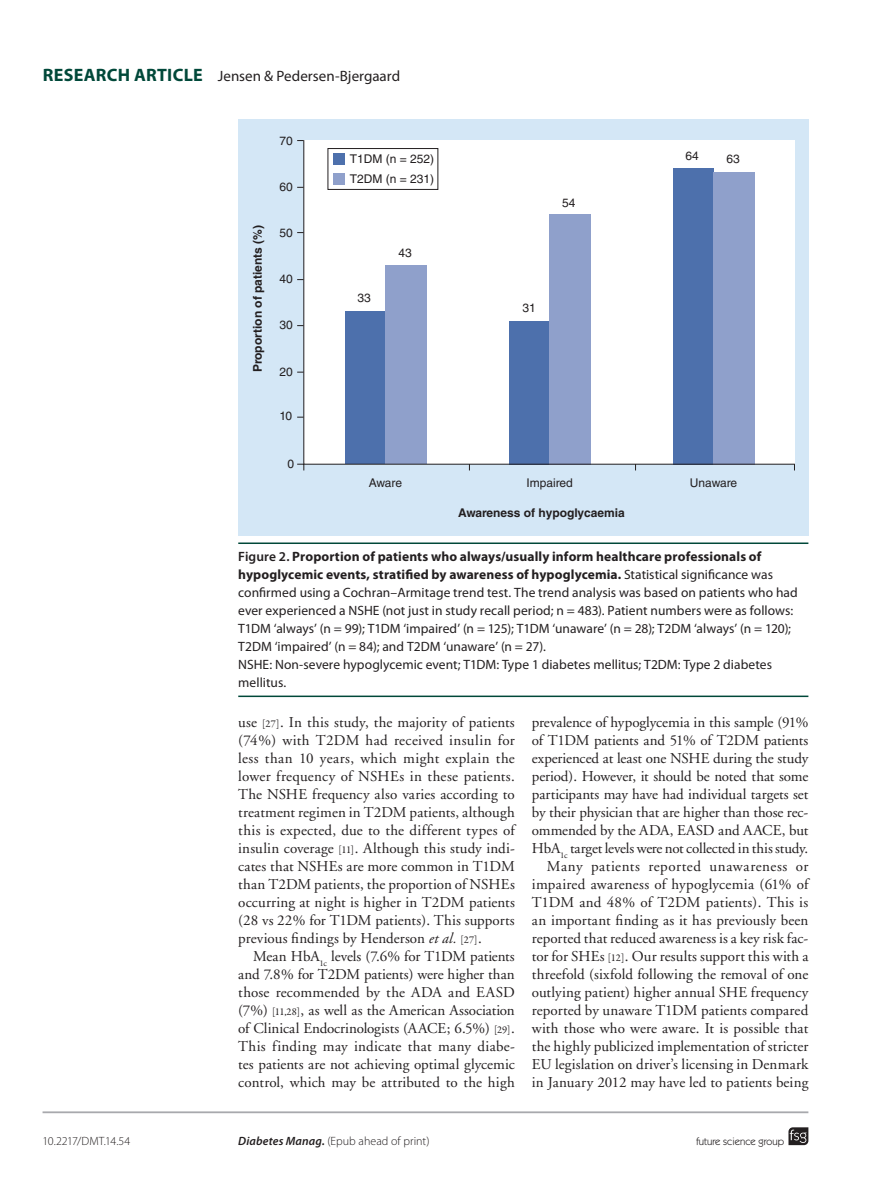
<style>
.page{position:relative;width:885px;height:1191px;background:#fff}
.page>*{position:absolute;margin:0;border:0;box-sizing:border-box;transform-origin:0 0}
.t1{font:15px/18px "Adobe Garamond";color:#231f20;text-align:justify}
.t2{font:15px "Myriad Pro";color:#231f20}
.t3{font:13.5px/18px "Myriad Pro";letter-spacing:.005em;color:#231f20}
.t4{font:12px/20.7px "Helvetica LT Std";color:#231f20}
.t5{font:700 12px "Helvetica LT Std";color:#231f20}
.t6{font:300 12px "Myriad Pro";letter-spacing:.005em;color:#231f20}
.t7{font:300 12px "Myriad Pro";letter-spacing:-.02em;color:#231f20}
.t8{font:10.5px "Itc Kabel";color:#231f20}
.s1{font-weight:700;font-size:18px;color:#004839}
.s2{font-weight:600}
.s3{font-weight:700}
.s4{font-family:"Garamond Premr Pro";font-size:10.5px}
.s5{font-style:italic}
.s6{font-weight:600;font-style:italic}
</style>
<div class="page">
<svg style="left:788px;top:1127px;width:20px;height:18px"></svg>
<hr style="left:43px;top:1111px;width:765px;height:2px;background:#a8a9ad">
<hr style="left:238px;top:542px;width:570px;height:2px;background:#004839">
<hr style="left:238px;top:695px;width:570px;height:2px;background:#004839">
<div style="left:238px;top:119px;width:570px;height:417px;background:#d4e7f6"></div>
<svg style="left:303px;top:140px;width:492px;height:325px;background:#cdd6e7"></svg>
<svg style="left:297px;top:464px;width:7px;height:6px"></svg>
<div style="left:333px;top:153px;width:12px;height:12px;background:#4d70ac"></div>
<div style="left:333px;top:173px;width:12px;height:12px;background:#8fa0cb"></div>
<div style="left:327px;top:148px;width:111px;height:42px;border:1px solid #231f20"></div>
<p class="t2" style="left:43px;top:67px;width:359px"><span class="s1">Research Article</span> Jensen &amp; Pedersen-Bjergaard</p>
<p class="t5" style="left:250px;top:372px;width:149px;rotate:-90deg">Proportion of patients (%)</p>
<p class="t4" style="left:279px;top:130px;width:15px">70</p>
<p class="t4" style="left:279px;top:177px;width:15px">60</p>
<p class="t4" style="left:279px;top:222px;width:15px">50</p>
<p class="t4" style="left:279px;top:268px;width:15px">40</p>
<p class="t4" style="left:279px;top:314px;width:15px">30</p>
<p class="t4" style="left:279px;top:361px;width:15px">20</p>
<p class="t4" style="left:279px;top:406px;width:14px">10</p>
<p class="t4" style="left:287px;top:454px;width:8px">0</p>
<p class="t4" style="left:350px;top:148px;width:86px">T1DM (n = 252)<br>T2DM (n = 231)</p>
<p class="t4" style="left:357px;top:287px;width:15px">33</p>
<p class="t4" style="left:398px;top:242px;width:15px">43</p>
<p class="t4" style="left:562px;top:193px;width:15px">54</p>
<p class="t4" style="left:522px;top:297px;width:15px">31</p>
<p class="t4" style="left:369px;top:472px;width:35px">Aware</p>
<p class="t4" style="left:526px;top:472px;width:48px">Impaired</p>
<p class="t5" style="left:458px;top:506px;width:168px">Awareness of hypoglycaemia</p>
<p class="t4" style="left:685px;top:145px;width:15px">64</p>
<p class="t4" style="left:726px;top:149px;width:15px">63</p>
<p class="t4" style="left:689px;top:472px;width:49px">Unaware</p>
<p class="t3" style="left:238px;top:547px;width:561px"><span class="s2">Figure 2.</span> <span class="s3">Proportion of patients who always/usually inform healthcare professionals of hypoglycemic events, stratified by awareness of hypoglycemia.</span> Statistical significance was confirmed using a Cochran–Armitage trend test. The trend analysis was based on patients who had ever experienced a NSHE (not just in study recall period; n = 483). Patient numbers were as follows:<br>T1DM ‘always’ (n = 99); T1DM ‘impaired’ (n = 125); T1DM ‘unaware’ (n = 28); T2DM ‘always’ (n = 120); T2DM ‘impaired’ (n = 84); and T2DM ‘unaware’ (n = 27).<br>NSHE: Non-severe hypoglycemic event; T1DM: Type 1 diabetes mellitus; T2DM: Type 2 diabetes mellitus.</p>
<p class="t1" style="left:238px;top:713px;width:278px">use <span class="s4">[27]</span>. In this study, the majority of patients (74%) with T2DM had received insulin for less than 10 years, which might explain the lower frequency of NSHEs in these patients.<br>The NSHE frequency also varies according to treatment regimen in T2DM patients, although this is expected, due to the different types of insulin coverage <span class="s4">[11]</span>. Although this study indi&shy;cates that NSHEs are more common in T1DM than T2DM patients, the proportion of NSHEs occurring at night is higher in T2DM patients (28 vs 22% for T1DM patients). This supports previous findings by Henderson <span class="s5">et al.</span> <span class="s4">[27]</span>.</p>
<p class="t1" style="left:238px;top:947px;width:278px;text-indent:15px">Mean HbA<sub>1c</sub> levels (7.6% for T1DM patients and 7.8% for T2DM patients) were higher than those recommended by the ADA and EASD (7%) <span class="s4">[11,28]</span>, as well as the American Association of Clinical Endocrinologists (AACE; 6.5%) <span class="s4">[29]</span>.<br>This finding may indicate that many diabe&shy;tes patients are not achieving optimal glycemic control, which may be attributed to the high</p>
<p class="t1" style="left:531px;top:713px;width:278px;text-align:right">prevalence of hypoglycemia in this sample (91% of T1DM patients and 51% of T2DM patients experienced at least one NSHE during the study period). However, it should be noted that some participants may have had individual targets set by their physician that are higher than those rec&shy;ommended by the ADA, EASD and AACE, but HbA<sub>1c</sub> target levels were not collected in this study.<br>Many patients reported unawareness or impaired awareness of hypoglycemia (61% of T1DM and 48% of T2DM patients). This is an important finding as it has previously been reported that reduced awareness is a key risk fac&shy;tor for SHEs <span class="s4">[12]</span>. Our results support this with a threefold (sixfold following the removal of one outlying patient) higher annual SHE frequency reported by unaware T1DM patients compared with those who were aware. It is possible that the highly publicized implementation of stricter EU legislation on driver’s licensing in Denmark in January 2012 may have led to patients being</p>
<p class="t7" style="left:43px;top:1134px;width:89px">10.2217/DMT.14.54</p>
<p class="t6" style="left:238px;top:1134px;width:193px"><span class="s6">Diabetes Manag.</span> (Epub ahead of print)</p>
<p class="t8" style="left:696px;top:1135px;width:90px">future science group</p>
</div>
